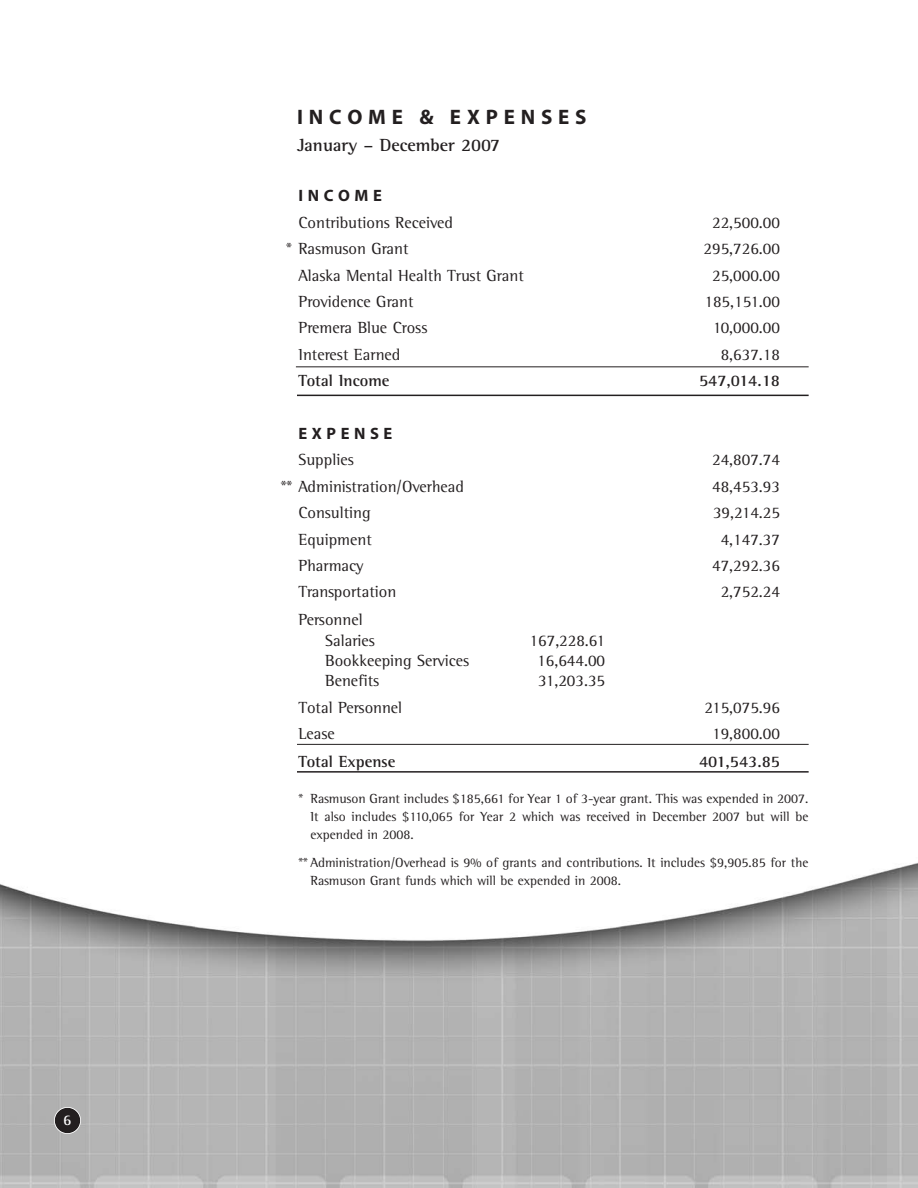
<style>
.page{position:relative;width:918px;height:1188px;background:#fff}
.page>*{position:absolute;margin:0;border:0;box-sizing:border-box;transform-origin:0 0}
.t1{font:21px "Myriad MM Bold";letter-spacing:.275em;color:#231f20}
.t2{font:700 18px "Rotis Semi Serif";color:#231f20}
.t3{font:16.5px/20.4px "Rotis Semi Serif";color:#231f20}
.t4{font:700 16.5px "Rotis Semi Serif";color:#231f20}
.t5{font:16.5px "Myriad MM Bold";letter-spacing:.275em;color:#231f20}
.t6{font:700 15px "Rotis Semi Serif";color:#fff}
.t7{font:13.5px/18px "Rotis Semi Serif";color:#231f20;text-align:justify}
</style>
<div class="page">
<img style="left:0;top:366px;width:918px;height:822px">
<div style="left:55px;top:1108px;width:25px;height:25px;background:#231f20;border-radius:50%"></div>
<div style="left:54px;top:1107px;width:27px;height:27px;border:2px solid #fff;border-radius:50%"></div>
<hr style="left:296px;top:366px;width:513px;height:1px;background:#231f20">
<hr style="left:297px;top:395px;width:512px;height:1px;background:#231f20">
<hr style="left:297px;top:744px;width:512px;height:1px;background:#231f20">
<hr style="left:297px;top:771px;width:512px;height:2px;background:#231f20">
<p class="t6" style="left:63px;top:1114px;width:10px">6</p>
<p class="t1" style="left:297px;top:109px;width:291px">INCOME &amp; EXPENSES</p>
<p class="t2" style="left:297px;top:138px;width:205px">January – December 2007</p>
<p class="t5" style="left:298px;top:190px;width:85px">INCOME</p>
<p class="t3" style="left:298px;top:214px;width:156px">Contributions Received</p>
<p class="t3" style="left:712px;top:214px;width:69px">22,500.00</p>
<p class="t3" style="left:286px;top:240px;width:124px">* Rasmuson Grant</p>
<p class="t3" style="left:704px;top:240px;width:78px">295,726.00</p>
<p class="t3" style="left:298px;top:266px;width:227px">Alaska Mental Health Trust Grant</p>
<p class="t3" style="left:712px;top:266px;width:69px">25,000.00</p>
<p class="t3" style="left:298px;top:293px;width:117px">Providence Grant</p>
<p class="t3" style="left:705px;top:293px;width:77px">185,151.00</p>
<p class="t3" style="left:298px;top:319px;width:131px">Premera Blue Cross</p>
<p class="t3" style="left:713px;top:319px;width:69px">10,000.00</p>
<p class="t3" style="left:298px;top:346px;width:103px">Interest Earned</p>
<p class="t3" style="left:721px;top:346px;width:61px">8,637.18</p>
<p class="t4" style="left:298px;top:375px;width:93px">Total Income</p>
<p class="t4" style="left:699px;top:375px;width:83px">547,014.18</p>
<p class="t5" style="left:298px;top:427px;width:95px">EXPENSE</p>
<p class="t3" style="left:298px;top:451px;width:57px">Supplies</p>
<p class="t3" style="left:712px;top:451px;width:69px">24,807.74</p>
<p class="t3" style="left:281px;top:478px;width:185px">** Administration/Overhead</p>
<p class="t3" style="left:712px;top:478px;width:69px">48,453.93</p>
<p class="t3" style="left:298px;top:504px;width:74px">Consulting</p>
<p class="t3" style="left:713px;top:504px;width:68px">39,214.25</p>
<p class="t3" style="left:298px;top:530px;width:75px">Equipment</p>
<p class="t3" style="left:721px;top:530px;width:61px">4,147.37</p>
<p class="t3" style="left:298px;top:557px;width:67px">Pharmacy</p>
<p class="t3" style="left:712px;top:557px;width:69px">47,292.36</p>
<p class="t3" style="left:298px;top:583px;width:99px">Transportation</p>
<p class="t3" style="left:721px;top:583px;width:61px">2,752.24</p>
<p class="t3" style="left:325px;top:611px;width:51px;text-indent:-27px">Personnel<br>Salaries</p>
<p class="t3" style="left:530px;top:631px;width:77px">167,228.61</p>
<p class="t3" style="left:325px;top:652px;width:146px">Bookkeeping Services</p>
<p class="t3" style="left:537px;top:652px;width:69px">16,644.00</p>
<p class="t3" style="left:325px;top:672px;width:56px">Benefits</p>
<p class="t3" style="left:538px;top:672px;width:68px">31,203.35</p>
<p class="t3" style="left:298px;top:699px;width:105px">Total Personnel</p>
<p class="t3" style="left:705px;top:699px;width:77px">215,075.96</p>
<p class="t3" style="left:298px;top:725px;width:38px">Lease</p>
<p class="t3" style="left:712px;top:725px;width:69px">19,800.00</p>
<p class="t4" style="left:298px;top:756px;width:99px">Total Expense</p>
<p class="t4" style="left:699px;top:756px;width:83px">401,543.85</p>
<p class="t7" style="left:311px;top:790px;width:499px;text-indent:-12px">* Rasmuson Grant includes $185,661 for Year 1 of 3-year grant. This was expended in 2007.<br>It also includes $110,065 for Year 2 which was received in December 2007 but will be expended in 2008.</p>
<p class="t7" style="left:311px;top:855px;width:499px;text-indent:-12px">** Administration/Overhead is 9% of grants and contributions. It includes $9,905.85 for the<br>Rasmuson Grant funds which will be expended in 2008.</p>
</div>
